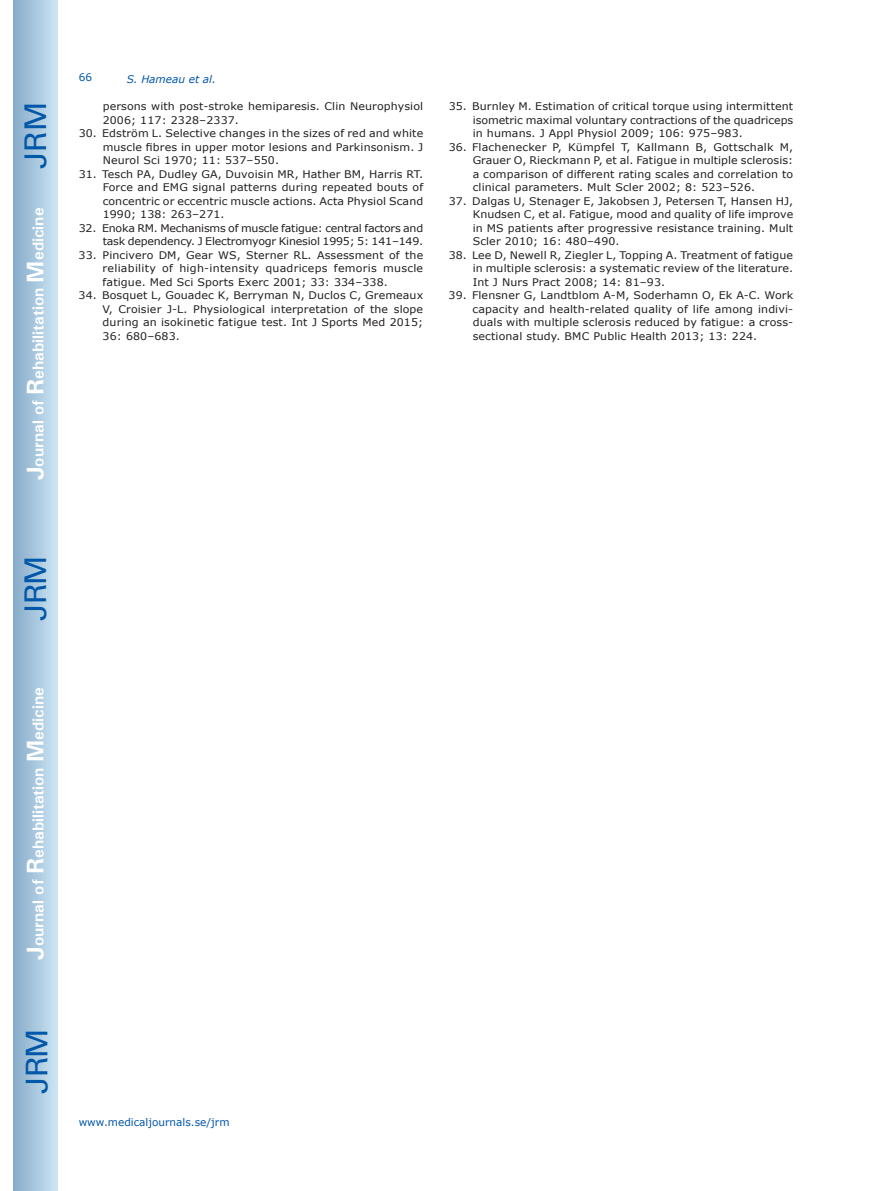
<style>
.page{position:relative;width:872px;height:1191px;background:#fff}
.page>*{position:absolute;margin:0;border:0;box-sizing:border-box;transform-origin:0 0}
.t1{font:30px "Univers";letter-spacing:-.03em;color:#0157a8}
.t2{font:700 15.75px "Univers";color:#fff}
.t3{font:10.5px/13.5px "Verdana";letter-spacing:.01em;color:#231f20;text-align:justify;scale:1.05 1}
.t4{font:10.5px/13.5px "Verdana";letter-spacing:-.02em;color:#231f20;text-align:right;scale:1.05 1}
.t5{font:10.5px "Verdana";color:#0157a8}
.t6{font:italic 10.5px "Verdana";color:#0157a8}
.s1{font-size:24px}
</style>
<div class="page">
<div style="left:14px;top:0;width:43px;height:1191px;background:linear-gradient(to right,#88acca,#cbe5f2)"></div>
<h1 class="t1" style="left:18px;top:169px;width:68px;rotate:-90deg">JRM</h1>
<h2 class="t2" style="left:28px;top:480px;width:274px;rotate:-90deg"><span class="s1">J</span>ournal of <span class="s1">R</span>ehabilitation <span class="s1">M</span>edicine</h2>
<h1 class="t1" style="left:18px;top:620px;width:67px;rotate:-90deg">JRM</h1>
<h2 class="t2" style="left:28px;top:959px;width:274px;rotate:-90deg"><span class="s1">J</span>ournal of <span class="s1">R</span>ehabilitation <span class="s1">M</span>edicine</h2>
<h1 class="t1" style="left:19px;top:1093px;width:67px;rotate:-90deg">JRM</h1>
<p class="t5" style="left:79px;top:70px;width:15px">66</p>
<p class="t6" style="left:127px;top:72px;width:91px">S. Hameau et al.</p>
<p class="t3" style="left:103px;top:99px;width:307px">persons with post-stroke hemiparesis. Clin Neurophysiol<br>2006; 117: 2328–2337.</p>
<p class="t3" style="left:103px;top:126px;width:307px;text-indent:-24px">30. Edström L. Selective changes in the sizes of red and white muscle fibres in upper motor lesions and Parkinsonism. J Neurol Sci 1970; 11: 537–550.</p>
<p class="t3" style="left:103px;top:167px;width:307px;text-indent:-24px">31. Tesch PA, Dudley GA, Duvoisin MR, Hather BM, Harris RT.<br>Force and EMG signal patterns during repeated bouts of concentric or eccentric muscle actions. Acta Physiol Scand 1990; 138: 263–271.</p>
<p class="t4" style="left:79px;top:221px;width:330px">32. Enoka RM. Mechanisms of muscle fatigue: central factors and task dependency. J Electromyogr Kinesiol 1995; 5: 141–149.</p>
<p class="t3" style="left:103px;top:248px;width:307px;text-indent:-24px">33. Pincivero DM, Gear WS, Sterner RL. Assessment of the reliability of high-intensity quadriceps femoris muscle fatigue. Med Sci Sports Exerc 2001; 33: 334–338.</p>
<p class="t3" style="left:103px;top:288px;width:307px;text-indent:-24px">34. Bosquet L, Gouadec K, Berryman N, Duclos C, Gremeaux V, Croisier J-L. Physiological interpretation of the slope during an isokinetic fatigue test. Int J Sports Med 2015; 36: 680–683.</p>
<p class="t3" style="left:473px;top:99px;width:307px;text-indent:-24px">35. Burnley M. Estimation of critical torque using intermittent isometric maximal voluntary contractions of the quadriceps in humans. J Appl Physiol 2009; 106: 975–983.</p>
<p class="t3" style="left:473px;top:140px;width:307px;text-indent:-24px">36. Flachenecker P, Kümpfel T, Kallmann B, Gottschalk M, Grauer O, Rieckmann P, et al. Fatigue in multiple sclerosis: a comparison of different rating scales and correlation to clinical parameters. Mult Scler 2002; 8: 523–526.</p>
<p class="t3" style="left:472px;top:194px;width:307px;text-indent:-24px">37. Dalgas U, Stenager E, Jakobsen J, Petersen T, Hansen HJ, Knudsen C, et al. Fatigue, mood and quality of life improve in MS patients after progressive resistance training. Mult Scler 2010; 16: 480–490.</p>
<p class="t3" style="left:472px;top:248px;width:307px;text-indent:-24px">38. Lee D, Newell R, Ziegler L, Topping A. Treatment of fatigue in multiple sclerosis: a systematic review of the literature.<br>Int J Nurs Pract 2008; 14: 81–93.</p>
<p class="t3" style="left:472px;top:288px;width:307px;text-indent:-24px">39. Flensner G, Landtblom A-M, Soderhamn O, Ek A-C. Work capacity and health-related quality of life among indivi&shy;duals with multiple sclerosis reduced by fatigue: a cross&shy;sectional study. BMC Public Health 2013; 13: 224.</p>
<p class="t5" style="left:79px;top:1114px;width:152px">www.medicaljournals.se/jrm</p>
</div>
